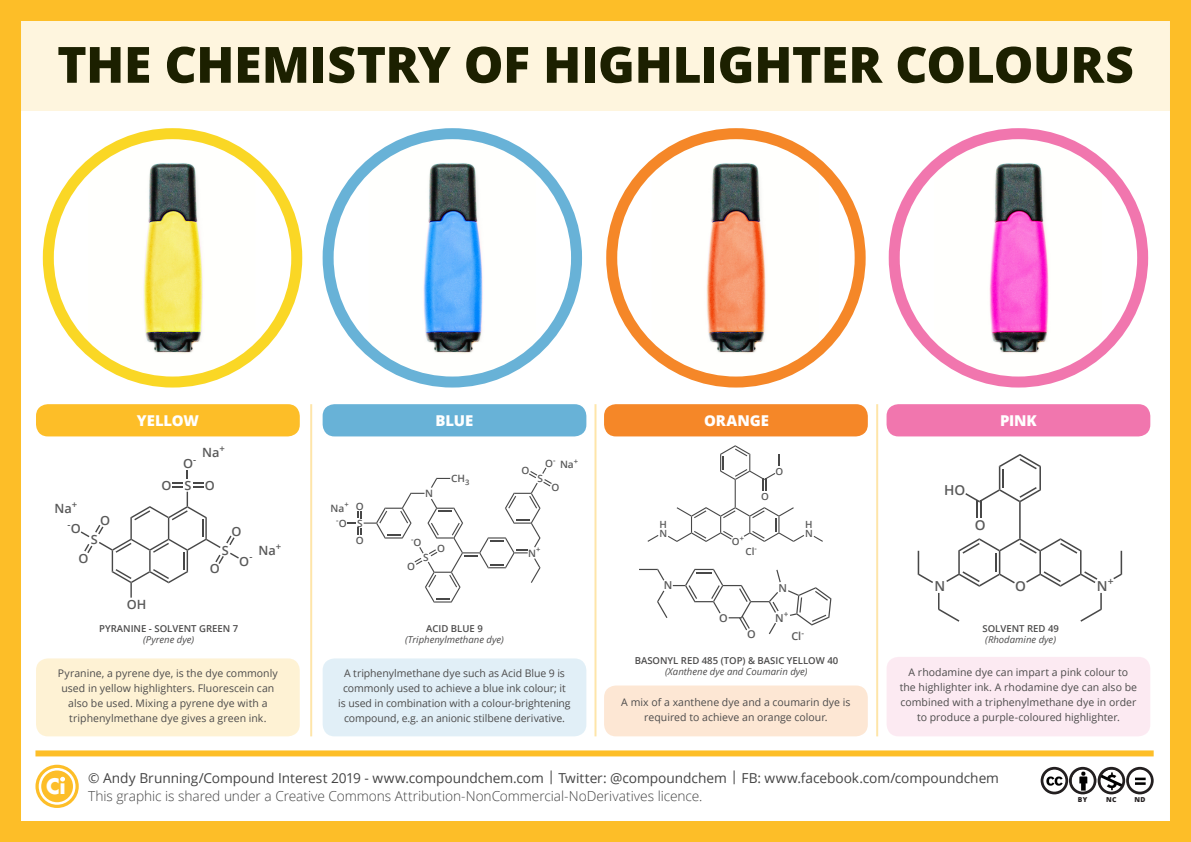
<style>
.page{position:relative;width:1191px;height:842px;background:#fff}
.page>*{position:absolute;margin:0;border:0;box-sizing:border-box;transform-origin:0 0}
.t1{font:800 50px "Open Sans";letter-spacing:-.01em;color:#1c2000}
.t2{font:700 20.8px "Futura";color:#fff}
.t3{font:800 14.9px "Open Sans";letter-spacing:-.01em;color:#fff}
.t4{font:600 13.8px "Open Sans";color:#595959}
.t5{font:13.7px "Open Sans";letter-spacing:-.005em;color:#444}
.t6{font:300 13.7px "Open Sans";letter-spacing:-.005em;color:#444}
.t7{font:600 12.7px "Open Sans";color:#595959}
.t8{font:600 10.9px "Open Sans";color:#595959}
.t9{font:10.5px/15px "Open Sans";color:#4c4b4b;text-align:center}
.t10{font:600 10.1px/17.2px "Open Sans";color:#595959}
.t11{font:600 9.9px/8.2px "Open Sans";color:#595959}
.t12{font:600 9.6px "Open Sans";color:#4c4b4b}
.t13{font:italic 9.6px "Open Sans";color:#4c4b4b}
.t14{font:600 9.5px "Open Sans";color:#595959}
.t15{font:600 7.6px "Open Sans";color:#595959}
.t16{font:800 6.8px "Open Sans";color:#231f20}
.s1{font-size:12.7px}
.s2{font-size:10.1px}
</style>
<div class="page">
<div style="left:13px;top:10px;width:1167px;height:101px;background:#fef5de"></div>
<div style="left:0;top:0;width:1191px;height:842px;border:21px solid #fdbe28"></div>
<div style="left:35px;top:765px;width:44px;height:43px;border:3px solid #fdbe28;border-radius:50%"></div>
<div style="left:41px;top:770px;width:32px;height:32px;background:#fdbe28;border-radius:50%"></div>
<svg style="left:60px;top:777px;width:5px;height:4px"></svg>
<img style="left:1042px;top:768px;width:24px;height:25px;border-radius:12px">
<div style="left:1040px;top:767px;width:28px;height:27px;border:3px solid #231f20;border-radius:50%"></div>
<img style="left:1070px;top:768px;width:25px;height:25px;border-radius:12px">
<div style="left:1069px;top:767px;width:27px;height:27px;border:3px solid #231f20;border-radius:50%"></div>
<img style="left:1099px;top:768px;width:24px;height:25px;border-radius:12px">
<div style="left:1097px;top:767px;width:28px;height:27px;border:3px solid #231f20;border-radius:50%"></div>
<img style="left:1127px;top:768px;width:25px;height:25px;border-radius:12px">
<div style="left:1126px;top:767px;width:27px;height:27px;border:3px solid #231f20;border-radius:50%"></div>
<div style="left:35px;top:750px;width:1118px;height:6px;background:#fdbe28"></div>
<div style="left:36px;top:404px;width:264px;height:32px;background:#fdbe28;border-radius:12px"></div>
<div style="left:323px;top:404px;width:263px;height:32px;background:#68b2d7;border-radius:12px"></div>
<div style="left:604px;top:404px;width:264px;height:32px;background:#f58728;border-radius:12px"></div>
<div style="left:886px;top:404px;width:264px;height:32px;background:#f176ae;border-radius:12px"></div>
<div style="left:36px;top:658px;width:264px;height:78px;background:#fef2d4;border-radius:12px"></div>
<div style="left:323px;top:658px;width:263px;height:78px;background:#e1eff7;border-radius:12px"></div>
<div style="left:604px;top:685px;width:264px;height:51px;background:#fde7d4;border-radius:12px"></div>
<div style="left:886px;top:657px;width:264px;height:79px;background:#fceaf2;border-radius:12px"></div>
<hr style="left:310px;top:404px;width:2px;height:332px;background:#fdbe28">
<hr style="left:594px;top:404px;width:2px;height:332px;background:#fdbe28">
<hr style="left:876px;top:404px;width:2px;height:332px;background:#fdbe28">
<img style="left:88px;top:134px;width:167px;height:248px">
<div style="left:43px;top:128px;width:259px;height:259px;border:11px solid #fad725;border-radius:50%"></div>
<img style="left:369px;top:134px;width:167px;height:248px">
<div style="left:323px;top:128px;width:259px;height:259px;border:11px solid #68b2d7;border-radius:50%"></div>
<img style="left:651px;top:134px;width:168px;height:248px">
<div style="left:606px;top:128px;width:259px;height:259px;border:11px solid #f58728;border-radius:50%"></div>
<img style="left:934px;top:134px;width:167px;height:248px">
<div style="left:888px;top:128px;width:260px;height:259px;border:11px solid #f176ae;border-radius:50%"></div>
<svg style="left:81px;top:470px;width:158px;height:128px"></svg>
<svg style="left:347px;top:468px;width:205px;height:134px"></svg>
<svg style="left:813px;top:536px;width:10px;height:6px"></svg>
<svg style="left:668px;top:445px;width:136px;height:97px"></svg>
<svg style="left:647px;top:535px;width:11px;height:7px"></svg>
<svg style="left:639px;top:569px;width:25px;height:11px"></svg>
<svg style="left:657px;top:591px;width:10px;height:27px"></svg>
<svg style="left:788px;top:587px;width:43px;height:38px"></svg>
<svg style="left:673px;top:569px;width:107px;height:65px"></svg>
<svg style="left:1113px;top:551px;width:9px;height:28px"></svg>
<svg style="left:1080px;top:593px;width:21px;height:29px"></svg>
<svg style="left:938px;top:593px;width:21px;height:29px"></svg>
<svg style="left:917px;top:551px;width:16px;height:32px"></svg>
<svg style="left:946px;top:454px;width:151px;height:133px"></svg>
<p class="t1" style="left:57px;top:27px;width:1078px">THE CHEMISTRY OF HIGHLIGHTER COLOURS</p>
<p class="t3" style="left:137px;top:409px;width:64px">YELLOW</p>
<p class="t3" style="left:435px;top:409px;width:39px">BLUE</p>
<p class="t3" style="left:704px;top:409px;width:66px">ORANGE</p>
<p class="t3" style="left:1000px;top:409px;width:38px">PINK</p>
<p class="t7" style="left:202px;top:444px;width:24px">Na<sup>+</sup></p>
<p class="t7" style="left:183px;top:455px;width:15px">O<sup>-</sup></p>
<p class="t7" style="left:161px;top:476px;width:55px">OSO</p>
<p class="t10" style="left:425px;top:484px;width:9px">N</p>
<p class="t10" style="left:451px;top:470px;width:20px">CH<sub>3</sub></p>
<p class="t10" style="left:521px;top:461px;width:9px">O</p>
<p class="t10" style="left:545px;top:455px;width:35px">O<sup>-</sup> Na<sup>+</sup></p>
<p class="t10" style="left:537px;top:470px;width:7px">S</p>
<p class="t10" style="left:551px;top:478px;width:9px">O</p>
<p class="t7" style="left:55px;top:500px;width:24px">Na<sup>+</sup></p>
<p class="t10" style="left:330px;top:499px;width:20px">Na<sup>+</sup></p>
<p class="t10" style="left:356px;top:497px;width:9px">O</p>
<p class="t14" style="left:68px;top:518px;width:15px">-<span class="s1">O</span></p>
<p class="t7" style="left:100px;top:512px;width:12px">O</p>
<p class="t7" style="left:91px;top:531px;width:8px">S</p>
<p class="t7" style="left:79px;top:549px;width:12px">O</p>
<p class="t7" style="left:231px;top:523px;width:12px">O</p>
<p class="t7" style="left:239px;top:552px;width:15px">O<sup>-</sup></p>
<p class="t7" style="left:258px;top:541px;width:24px">Na<sup>+</sup></p>
<p class="t7" style="left:222px;top:541px;width:8px">S</p>
<p class="t7" style="left:210px;top:560px;width:12px">O</p>
<p class="t15" style="left:336px;top:515px;width:12px">-<span class="s2">O</span></p>
<p class="t10" style="left:356px;top:514px;width:9px">S<br>O</p>
<p class="t15" style="left:411px;top:534px;width:12px">-<span class="s2">O</span></p>
<p class="t10" style="left:407px;top:557px;width:9px">O</p>
<p class="t10" style="left:423px;top:548px;width:7px">S</p>
<p class="t10" style="left:437px;top:540px;width:9px">O</p>
<p class="t10" style="left:528px;top:544px;width:14px">N<sup>+</sup></p>
<p class="t7" style="left:127px;top:595px;width:21px">OH</p>
<p class="t12" style="left:99px;top:622px;width:140px">PYRANINE - SOLVENT GREEN 7</p>
<p class="t13" style="left:143px;top:633px;width:53px">(Pyrene dye)</p>
<p class="t12" style="left:426px;top:622px;width:58px">ACID BLUE 9</p>
<p class="t13" style="left:405px;top:633px;width:100px">(Triphenylmethane dye)</p>
<p class="t9" style="left:58px;top:666px;width:222px">Pyranine, a pyrene dye, is the dye commonly used in yellow highlighters. Fluorescein can also be used. Mixing a pyrene dye with a triphenylmethane dye gives a green ink.</p>
<p class="t9" style="left:338px;top:666px;width:234px">A triphenylmethane dye such as Acid Blue 9 is commonly used to achieve a blue ink colour; it is used in combination with a colour-brightening compound, e.g. an anionic stilbene derivative.</p>
<p class="t11" style="left:775px;top:467px;width:9px">O</p>
<p class="t11" style="left:659px;top:520px;width:9px">H<br>N</p>
<p class="t8" style="left:663px;top:578px;width:10px">N</p>
<p class="t11" style="left:761px;top:492px;width:9px">O</p>
<p class="t11" style="left:732px;top:537px;width:14px">O<sup>+</sup></p>
<p class="t11" style="left:745px;top:547px;width:13px">Cl<sup>-</sup></p>
<p class="t8" style="left:719px;top:610px;width:10px">O</p>
<p class="t8" style="left:778px;top:580px;width:10px">N</p>
<p class="t8" style="left:775px;top:610px;width:15px">N<sup>+</sup></p>
<p class="t11" style="left:805px;top:520px;width:9px">H<br>N</p>
<p class="t8" style="left:747px;top:626px;width:10px">O</p>
<p class="t8" style="left:791px;top:629px;width:14px">Cl<sup>-</sup></p>
<p class="t12" style="left:634px;top:654px;width:205px">BASONYL RED 485 (TOP) &amp; BASIC YELLOW 40</p>
<p class="t13" style="left:665px;top:665px;width:144px">(Xanthene dye and Coumarin dye)</p>
<p class="t9" style="left:621px;top:694px;width:231px">A mix of a xanthene dye and a coumarin dye is required to achieve an orange colour.</p>
<p class="t4" style="left:944px;top:480px;width:23px">HO</p>
<p class="t4" style="left:974px;top:515px;width:12px">O</p>
<p class="t4" style="left:934px;top:576px;width:12px">N</p>
<p class="t4" style="left:1015px;top:576px;width:12px">O</p>
<p class="t4" style="left:1097px;top:576px;width:18px">N<sup>+</sup></p>
<p class="t12" style="left:982px;top:622px;width:78px">SOLVENT RED 49</p>
<p class="t13" style="left:985px;top:633px;width:72px">(Rhodamine dye)</p>
<p class="t9" style="left:899px;top:664px;width:239px">A rhodamine dye can impart a pink colour to the highlighter ink. A rhodamine dye can also be combined with a triphenylmethane dye in order to produce a purple-coloured highlighter.</p>
<p class="t2" style="left:46px;top:771px;width:22px">Ci</p>
<p class="t5" style="left:88px;top:768px;width:912px">© Andy Brunning/Compound Interest 2019 - www.compoundchem.com | Twitter: @compoundchem | FB: www.facebook.com/compoundchem</p>
<p class="t6" style="left:88px;top:786px;width:616px">This graphic is shared under a Creative Commons Attribution-NonCommercial-NoDerivatives licence.</p>
<p class="t16" style="left:1078px;top:795px;width:11px">BY</p>
<p class="t16" style="left:1106px;top:795px;width:12px">NC</p>
<p class="t16" style="left:1134px;top:795px;width:13px">ND</p>
</div>
